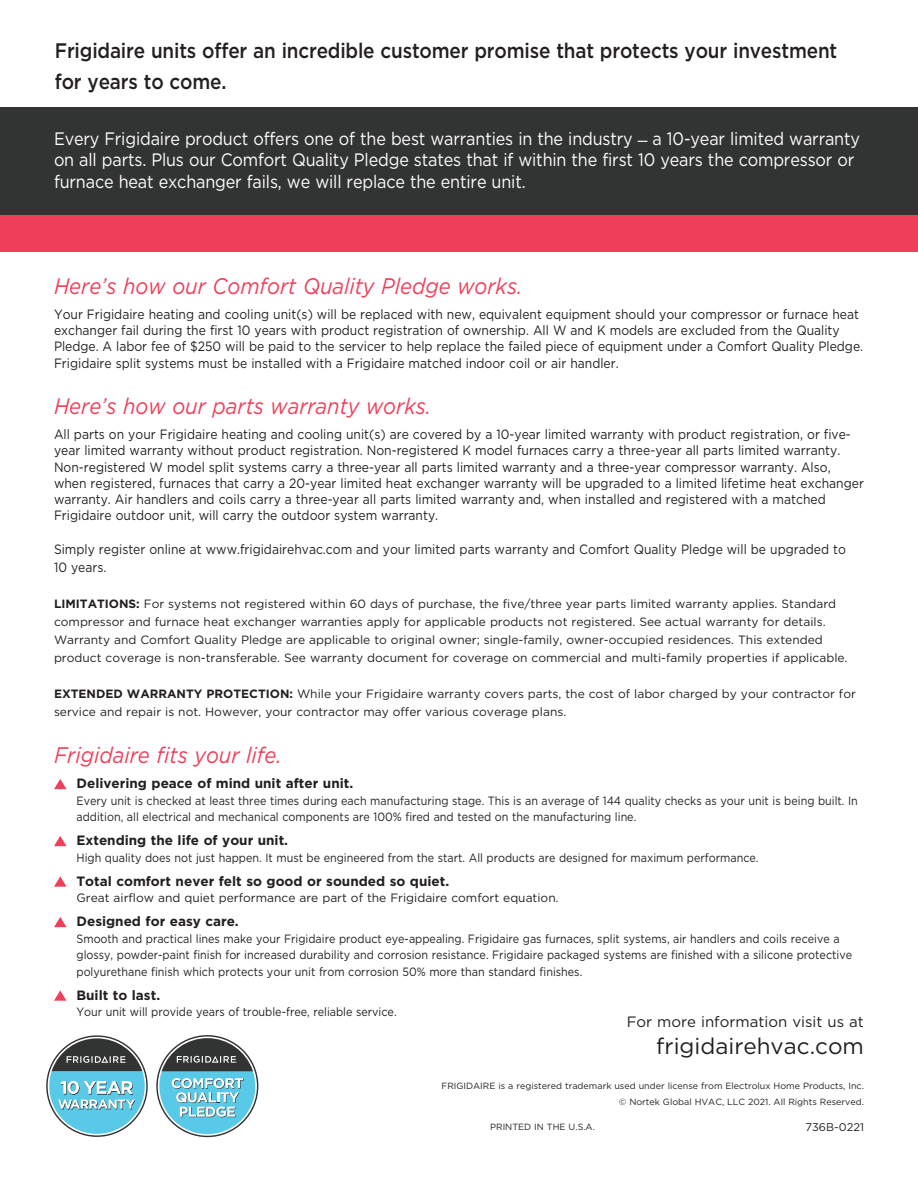
<style>
.page{position:relative;width:918px;height:1188px;background:#fff}
.page>*{position:absolute;margin:0;border:0;box-sizing:border-box;transform-origin:0 0}
.t1{font:italic 22.5px "Gotham";color:#ef3f5a;scale:.9 1}
.t2{font:22.5px "Gotham";color:#231f20}
.t3{font:500 21px/30.6px "Gotham";letter-spacing:-.01em;color:#231f20;scale:.9 1}
.t4{font:18px/21.6px "Gotham";letter-spacing:-.01em;color:#fff;scale:.9 1}
.t5{font:15px "Gotham";color:#231f20}
.t6{font:13.5px/16.2px "Gotham";color:#231f20;scale:.9 1}
.t7{font:700 13.5px "Gotham";color:#231f20}
.t8{font:12px/16.5px "Gotham";color:#231f20;scale:.9 1}
.t9{font:12px/18px "Gotham";color:#231f20}
.t10{font:11.1px "Gotham";color:#231f20}
.t11{font:9px/16.5px "Gotham";color:#231f20;text-align:right}
.s1{font-weight:700}
</style>
<div class="page">
<div style="left:0;top:212px;width:918px;height:40px;background:#ef3f5a"></div>
<div style="left:0;top:107px;width:918px;height:108px;background:#323333"></div>
<svg style="left:46px;top:1035px;width:102px;height:102px"></svg>
<svg style="left:156px;top:1035px;width:102px;height:102px"></svg>
<svg style="left:54px;top:779px;width:13px;height:10px"></svg>
<svg style="left:54px;top:836px;width:13px;height:10px"></svg>
<svg style="left:54px;top:876px;width:13px;height:11px"></svg>
<svg style="left:54px;top:917px;width:13px;height:10px"></svg>
<svg style="left:54px;top:990px;width:13px;height:11px"></svg>
<h2 class="t3" style="left:55px;top:37px;width:871px">Frigidaire units offer an incredible customer promise that protects your investment for years to come.</h2>
<p class="t4" style="left:54px;top:129px;width:897px">Every Frigidaire product offers one of the best warranties in the industry _ a 10-year limited warranty on all parts. Plus our Comfort Quality Pledge states that if within the first 10 years the compressor or furnace heat exchanger fails, we will replace the entire unit.</p>
<h1 class="t1" style="left:54px;top:276px;width:522px">Here’s how our Comfort Quality Pledge works.</h1>
<p class="t6" style="left:54px;top:307px;width:901px">Your Frigidaire heating and cooling unit(s) will be replaced with new, equivalent equipment should your compressor or furnace heat exchanger fail during the first 10 years with product registration of ownership. All W and K models are excluded from the Quality Pledge. A labor fee of $250 will be paid to the servicer to help replace the failed piece of equipment under a Comfort Quality Pledge.<br>Frigidaire split systems must be installed with a Frigidaire matched indoor coil or air handler.</p>
<h1 class="t1" style="left:54px;top:396px;width:420px">Here’s how our parts warranty works.</h1>
<p class="t6" style="left:54px;top:427px;width:901px">All parts on your Frigidaire heating and cooling unit(s) are covered by a 10-year limited warranty with product registration, or five&shy;year limited warranty without product registration. Non-registered K model furnaces carry a three-year all parts limited warranty.<br>Non-registered W model split systems carry a three-year all parts limited warranty and a three-year compressor warranty. Also, when registered, furnaces that carry a 20-year limited heat exchanger warranty will be upgraded to a limited lifetime heat exchanger warranty. Air handlers and coils carry a three-year all parts limited warranty and, when installed and registered with a matched Frigidaire outdoor unit, will carry the outdoor system warranty.</p>
<p class="t6" style="left:54px;top:542px;width:881px;line-height:18px">Simply register online at www.frigidairehvac.com and your limited parts warranty and Comfort Quality Pledge will be upgraded to<br>10 years.</p>
<p class="t9" style="left:54px;top:596px;width:795px"><span class="s1">LIMITATIONS:</span> For systems not registered within 60 days of purchase, the five/three year parts limited warranty applies. Standard compressor and furnace heat exchanger warranties apply for applicable products not registered. See actual warranty for details.<br>Warranty and Comfort Quality Pledge are applicable to original owner; single-family, owner-occupied residences. This extended product coverage is non-transferable. See warranty document for coverage on commercial and multi-family properties if applicable.</p>
<p class="t9" style="left:54px;top:686px;width:803px"><span class="s1">EXTENDED WARRANTY PROTECTION:</span> While your Frigidaire warranty covers parts, the cost of labor charged by your contractor for service and repair is not. However, your contractor may offer various coverage plans.</p>
<h1 class="t1" style="left:54px;top:745px;width:254px">Frigidaire fits your life.</h1>
<p class="t7" style="left:77px;top:778px;width:278px">Delivering peace of mind unit after unit.</p>
<p class="t8" style="left:76px;top:793px;width:870px">Every unit is checked at least three times during each manufacturing stage. This is an average of 144 quality checks as your unit is being built. In addition, all electrical and mechanical components are 100% fired and tested on the manufacturing line.</p>
<p class="t7" style="left:76px;top:835px;width:213px">Extending the life of your unit.</p>
<p class="t8" style="left:76px;top:850px;width:759px">High quality does not just happen. It must be engineered from the start. All products are designed for maximum performance.</p>
<p class="t7" style="left:77px;top:875px;width:374px">Total comfort never felt so good or sounded so quiet.</p>
<p class="t9" style="left:76px;top:890px;width:483px">Great airflow and quiet performance are part of the Frigidaire comfort equation.</p>
<p class="t7" style="left:77px;top:916px;width:164px">Designed for easy care.</p>
<p class="t8" style="left:76px;top:931px;width:863px">Smooth and practical lines make your Frigidaire product eye-appealing. Frigidaire gas furnaces, split systems, air handlers and coils receive a glossy, powder-paint finish for increased durability and corrosion resistance. Frigidaire packaged systems are finished with a silicone protective polyurethane finish which protects your unit from corrosion 50% more than standard finishes.</p>
<p class="t7" style="left:77px;top:989px;width:85px">Built to last.</p>
<p class="t8" style="left:76px;top:1005px;width:357px">Your unit will provide years of trouble-free, reliable service.</p>
<p class="t5" style="left:627px;top:1015px;width:239px">For more information visit us at</p>
<h1 class="t2" style="left:656px;top:1036px;width:209px">frigidairehvac.com</h1>
<p class="t11" style="left:441px;top:1078px;width:424px">FRIGIDAIRE is a registered trademark used under license from Electrolux Home Products, Inc. © Nortek Global HVAC, LLC 2021. All Rights Reserved.</p>
<p class="t11" style="left:490px;top:1119px;width:106px">PRINTED IN THE U.S.A.</p>
<p class="t10" style="left:805px;top:1122px;width:60px">736B-0221</p>
</div>
